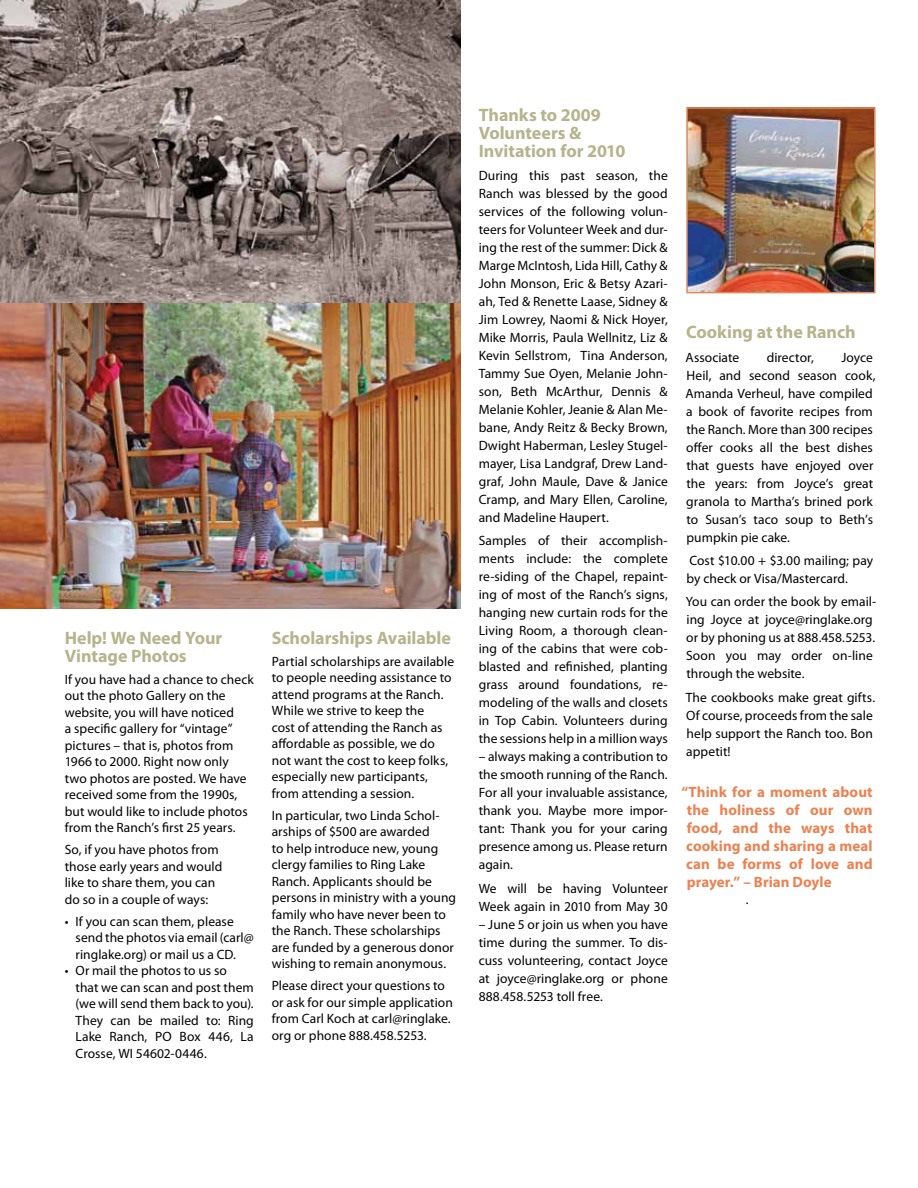
<style>
.page{position:relative;width:918px;height:1188px;background:#fff}
.page>*{position:absolute;margin:0;border:0;box-sizing:border-box;transform-origin:0 0}
.t1{font:700 18px/18px "Myriad Pro";letter-spacing:-.005em;color:#b5b48d}
.t2{font:700 15px/18px "Myriad Pro";letter-spacing:.005em;color:#eb8252;text-align:justify}
.t3{font:13.5px/18px "Myriad Pro";letter-spacing:.005em;color:#000}
</style>
<div class="page">
<img style="left:689px;top:110px;width:184px;height:180px">
<div style="left:686px;top:107px;width:190px;height:186px;border:2px solid #e08a64"></div>
<img style="left:0;top:0;width:461px;height:304px">
<img style="left:0;top:304px;width:461px;height:305px">
<h1 class="t1" style="left:65px;top:628px;width:159px">Help! We Need Your<br>Vintage Photos</h1>
<p class="t3" style="left:65px;top:671px;width:190px;line-height:16.5px">If you have had a chance to check out the photo Gallery on the website, you will have noticed<br>a specific gallery for “vintage” pictures – that is, photos from<br>1966 to 2000. Right now only two photos are posted. We have received some from the 1990s, but would like to include photos from the Ranch’s first 25 years.</p>
<p class="t3" style="left:65px;top:841px;width:159px;line-height:16.5px">So, if you have photos from those early years and would like to share them, you can do so in a couple of ways:</p>
<p class="t3" style="left:76px;top:913px;width:180px;line-height:16.5px;text-indent:-11px">• If you can scan them, please send the photos via email (carl@ ringlake.org) or mail us a CD.</p>
<p class="t3" style="left:76px;top:962px;width:180px;line-height:16.5px;text-indent:-11px">• Or mail the photos to us so<br>that we can scan and post them (we will send them back to you).<br>They can be mailed to: Ring<br>Lake Ranch, PO Box 446, La<br>Crosse, WI 54602-0446.</p>
<h1 class="t1" style="left:272px;top:628px;width:181px">Scholarships Available</h1>
<p class="t3" style="left:272px;top:653px;width:184px;line-height:16.5px">Partial scholarships are available to people needing assistance to attend programs at the Ranch.<br>While we strive to keep the<br>cost of attending the Ranch as affordable as possible, we do not want the cost to keep folks, especially new participants, from attending a session.</p>
<p class="t3" style="left:272px;top:807px;width:186px;line-height:16.5px">In particular, two Linda Schol&shy;arships of $500 are awarded<br>to help introduce new, young clergy families to Ring Lake<br>Ranch. Applicants should be persons in ministry with a young family who have never been to the Ranch. These scholarships are funded by a generous donor wishing to remain anonymous.</p>
<p class="t3" style="left:272px;top:977px;width:183px;line-height:16.5px">Please direct your questions to or ask for our simple application from Carl Koch at carl@ringlake. org or phone 888.458.5253.</p>
<h1 class="t1" style="left:479px;top:105px;width:148px">Thanks to 2009<br>Volunteers &amp;<br>Invitation for 2010</h1>
<p class="t3" style="left:479px;top:166px;width:191px;text-align:justify">During this past season, the Ranch was blessed by the good services of the following volun&shy;teers for Volunteer Week and dur&shy;ing the rest of the summer: Dick &amp; Marge McIntosh, Lida Hill, Cathy &amp; John Monson, Eric &amp; Betsy Azari&shy;ah, Ted &amp; Renette Laase, Sidney &amp; Jim Lowrey, Naomi &amp; Nick Hoyer, Mike Morris, Paula Wellnitz, Liz &amp; Kevin Sellstrom, Tina Anderson, Tammy Sue Oyen, Melanie John&shy;son, Beth McArthur, Dennis &amp; Melanie Kohler, Jeanie &amp; Alan Me&shy;bane, Andy Reitz &amp; Becky Brown, Dwight Haberman, Lesley Stugel&shy;mayer, Lisa Landgraf, Drew Land&shy;graf, John Maule, Dave &amp; Janice Cramp, and Mary Ellen, Caroline, and Madeline Haupert.</p>
<p class="t3" style="left:479px;top:532px;width:191px;text-align:justify">Samples of their accomplish&shy;ments include: the complete re-siding of the Chapel, repaint&shy;ing of most of the Ranch’s signs, hanging new curtain rods for the Living Room, a thorough clean&shy;ing of the cabins that were cob&shy;blasted and refinished, planting grass around foundations, re&shy;modeling of the walls and closets in Top Cabin. Volunteers during the sessions help in a million ways</p>
<p class="t3" style="left:479px;top:748px;width:191px;text-align:justify">– always making a contribution to the smooth running of the Ranch.<br>For all your invaluable assistance, thank you. Maybe more impor&shy;tant: Thank you for your caring presence among us. Please return again.</p>
<p class="t3" style="left:479px;top:879px;width:190px">We will be having Volunteer<br>Week again in 2010 from May 30</p>
<p class="t3" style="left:479px;top:915px;width:191px;text-align:justify">– June 5 or join us when you have time during the summer. To dis&shy;cuss volunteering, contact Joyce at joyce@ringlake.org or phone 888.458.5253 toll free.</p>
<h1 class="t1" style="left:686px;top:323px;width:171px">Cooking at the Ranch</h1>
<p class="t3" style="left:686px;top:348px;width:55px">Associate</p>
<p class="t3" style="left:767px;top:348px;width:49px">director,</p>
<p class="t3" style="left:686px;top:348px;width:192px;text-indent:156px">Joyce<br>Heil, and second season cook,<br>Amanda Verheul, have compiled a book of favorite recipes from the Ranch. More than 300 recipes offer cooks all the best dishes that guests have enjoyed over the years: from Joyce’s great granola to Martha’s brined pork to Susan’s taco soup to Beth’s pumpkin pie cake.</p>
<p class="t3" style="left:687px;top:551px;width:188px">Cost $10.00 + $3.00 mailing; pay by check or Visa/Mastercard.</p>
<p class="t3" style="left:686px;top:593px;width:192px">You can order the book by email&shy;ing Joyce at joyce@ringlake.org or by phoning us at 888.458.5253.<br>Soon you may order on-line through the website.</p>
<p class="t3" style="left:686px;top:688px;width:191px">The cookbooks make great gifts.<br>Of course, proceeds from the sale help support the Ranch too. Bon appetit!</p>
<p class="t2" style="left:686px;top:783px;width:188px;text-indent:-5px">“Think for a moment about the holiness of our own food, and the ways that cooking and sharing a meal can be forms of love and prayer.” – Brian Doyle</p>
<p class="t3" style="left:746px;top:890px;width:4px">.</p>
</div>
